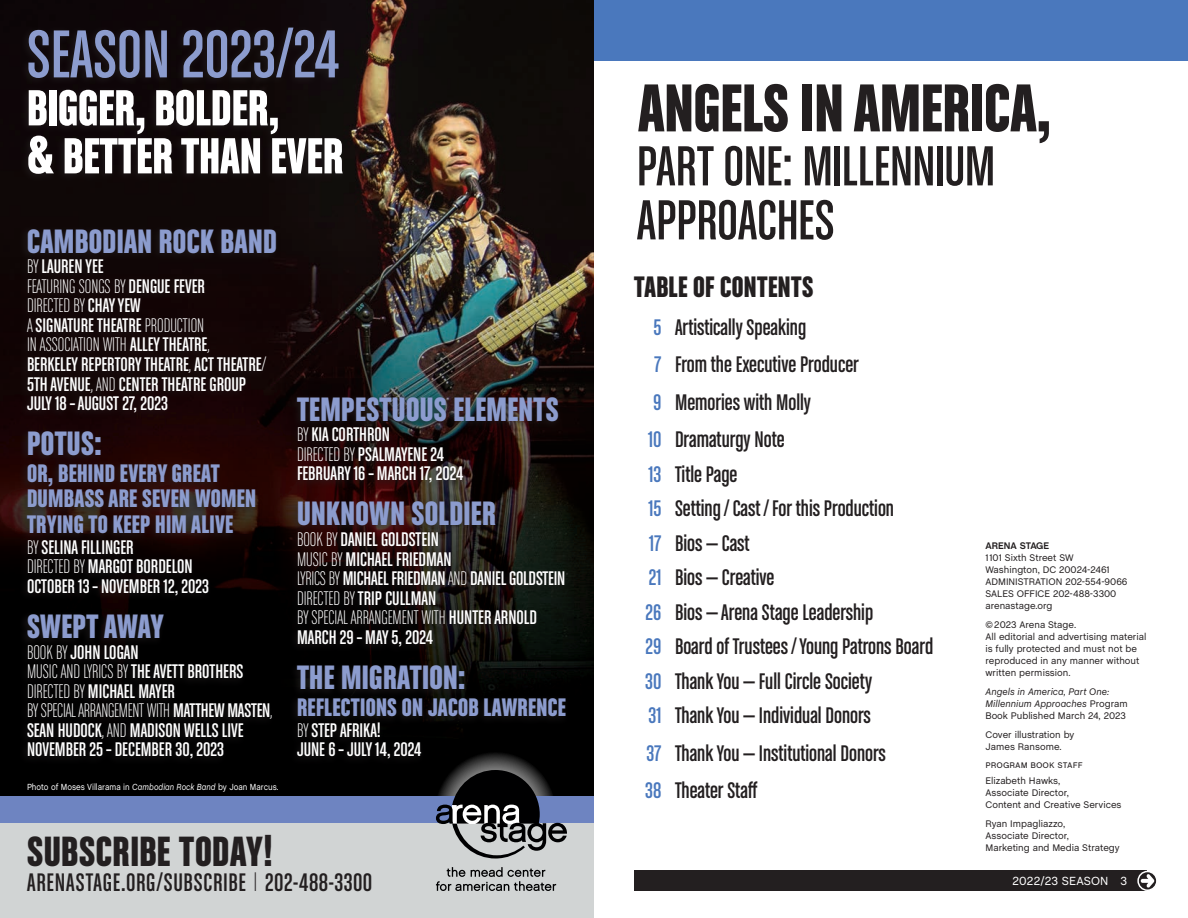
<style>
.page{position:relative;width:1188px;height:918px;background:#fff}
.page>*{position:absolute;margin:0;border:0;box-sizing:border-box;transform-origin:0 0}
.TOC_Show_Title{font:72px "Chalet Comprime Hong Kong Sixty";color:#231f20}
.t1{font:72px "Chalet Comprime Cologne Sixty";color:#8c9cce}
.TOC_Show_Subtitle{font:60px/54px "Chalet Comprime Cologne Sixty";letter-spacing:-.01em;color:#231f20}
.t2{font:54px/48px "Chalet Comprime Hong Kong Sixty";color:#fff}
.t3{font:45px "Chalet Comprime Hong Kong Sixty";letter-spacing:.01em;color:#231f20}
.t4{font:36px "Chalet Comprime Hong Kong Sixty";letter-spacing:.01em;color:#8c9cce}
.TOC_Header{font:31.5px "Chalet Comprime Hong Kong Sixty";letter-spacing:.01em;color:#231f20}
.t5{font:27px/25.5px "Chalet Comprime Hong Kong Sixty";letter-spacing:.01em;color:#8c9cce}
.t6{font:27px "Chalet Comprime Cologne Sixty";letter-spacing:.025em;color:#231f20}
.TOC_Page_No___Sectio{font:24px "Chalet Comprime Cologne Sixty";color:#231f20}
.t7{font:21px/19.5px "Chalet Comprime Cologne Sixty";color:#fff}
.t8{font:12px "Chalet";letter-spacing:.01em;color:#fff}
.TOC_Credits{font:9.75px/12px "Chalet";color:#231f20}
.TOC_Credits-2{font:italic 9.75px/12px "Chalet";color:#231f20}
.TOC_Credits-3{font:700 9.75px "Chalet";color:#231f20}
.t9{font:9px "Chalet";color:#fff;scale:.9 1}
.s1{font-family:"Chalet Comprime Milan Sixty"}
.s2{font-style:italic}
.s3{color:#4a78bd}
.s4{font-style:normal}
</style>
<div class="page">
<div style="left:594px;top:0;width:594px;height:61px;background:#4a78bd"></div>
<div style="left:634px;top:871px;width:514px;height:20px;background:#231f20"></div>
<svg style="left:1138px;top:872px;width:19px;height:18px"></svg>
<div style="left:1137px;top:871px;width:21px;height:20px;border:2px solid #fff;border-radius:50%"></div>
<svg style="left:1141px;top:874px;width:13px;height:14px"></svg>
<img style="left:0;top:0;width:594px;height:796px">
<div style="left:0;top:824px;width:594px;height:94px;background:#d1d4d4"></div>
<div style="left:0;top:796px;width:594px;height:28px;background:#6e84c1"></div>
<svg style="left:436px;top:867px;width:120px;height:24px"></svg>
<svg style="left:436px;top:770px;width:131px;height:89px"></svg>
<div style="left:19px;top:23px;width:328px;height:160px;background:#140e0e"></div>
<div style="left:18px;top:224px;width:552px;height:543px;background:#231f20;opacity:.75"></div>
<p class="t1" style="left:27px;top:14px;width:314px">SEASON 2023/24</p>
<p class="t2" style="left:27px;top:82px;width:318px">BIGGER, BOLDER,<br>&amp; BETTER THAN EVER</p>
<p class="t4" style="left:27px;top:220px;width:251px">CAMBODIAN ROCK BAND</p>
<p class="t7" style="left:27px;top:257px;width:241px"><span class="s1">BY</span> LAUREN YEE<br><span class="s1">FEATURING SONGS BY</span> DENGUE FEVER<br><span class="s1">DIRECTED BY</span> CHAY YEW<br><span class="s1">A</span> SIGNATURE THEATRE <span class="s1">PRODUCTION<br>IN ASSOCIATION WITH</span> ALLEY THEATRE<span class="s1">,<br></span>BERKELEY REPERTORY THEATRE<span class="s1">,</span> ACT THEATRE<span class="s1">/<br></span>5TH AVENUE<span class="s1">, AND</span> CENTER THEATRE GROUP<br>JULY 18 – AUGUST 27, 2023</p>
<p class="t4" style="left:27px;top:422px;width:76px">POTUS:</p>
<p class="t5" style="left:27px;top:459px;width:231px">OR, BEHIND EVERY GREAT<br>DUMBASS ARE SEVEN WOMEN<br>TRYING TO KEEP HIM ALIVE</p>
<p class="t7" style="left:27px;top:537px;width:184px"><span class="s1">BY</span> SELINA FILLINGER<br><span class="s1">DIRECTED BY</span> MARGOT BORDELON<br>OCTOBER 13 – NOVEMBER 12, 2023</p>
<p class="t4" style="left:27px;top:605px;width:138px">SWEPT AWAY</p>
<p class="t7" style="left:27px;top:642px;width:247px"><span class="s1">BOOK BY</span> JOHN LOGAN<br><span class="s1">MUSIC AND LYRICS BY</span> THE AVETT BROTHERS<br><span class="s1">DIRECTED BY</span> MICHAEL MAYER<br><span class="s1">BY SPECIAL ARRANGEMENT WITH</span> MATTHEW MASTEN<span class="s1">,<br></span>SEAN HUDOCK<span class="s1">, AND</span> MADISON WELLS LIVE<br>NOVEMBER 25 – DECEMBER 30, 2023</p>
<p class="t9" style="left:27px;top:781px;width:281px">Photo of Moses Villarama in <span class="s2">Cambodian Rock Band</span> by Joan Marcus.</p>
<p class="t4" style="left:297px;top:388px;width:263px">TEMPESTUOUS ELEMENTS</p>
<p class="t7" style="left:297px;top:425px;width:168px"><span class="s1">BY</span> KIA CORTHRON<br><span class="s1">DIRECTED BY</span> PSALMAYENE 24<br>FEBRUARY 16 – MARCH 17, 2024</p>
<p class="t4" style="left:297px;top:493px;width:200px">UNKNOWN SOLDIER</p>
<p class="t7" style="left:297px;top:529px;width:270px"><span class="s1">BOOK BY</span> DANIEL GOLDSTEIN<br><span class="s1">MUSIC BY</span> MICHAEL FRIEDMAN<br><span class="s1">LYRICS BY</span> MICHAEL FRIEDMAN <span class="s1">AND</span> DANIEL GOLDSTEIN<br><span class="s1">DIRECTED BY</span> TRIP CULLMAN<br><span class="s1">BY SPECIAL ARRANGEMENT WITH</span> HUNTER ARNOLD<br>MARCH 29 – MAY 5, 2024</p>
<p class="t4" style="left:297px;top:656px;width:170px">THE MIGRATION:</p>
<p class="t5" style="left:297px;top:693px;width:271px">REFLECTIONS ON JACOB LAWRENCE</p>
<p class="t7" style="left:297px;top:720px;width:126px"><span class="s1">BY</span> STEP AFRIKA!<br>JUNE 6 – JULY 14, 2024</p>
<p class="t3" style="left:27px;top:824px;width:248px">SUBSCRIBE TODAY!</p>
<p class="t6" style="left:27px;top:867px;width:347px">ARENASTAGE.ORG/SUBSCRIBE <span class="s1">|</span> 202-488-3300</p>
<p class="TOC_Show_Title" style="left:638px;top:66px;width:414px">ANGELS IN AMERICA,</p>
<p class="TOC_Show_Subtitle" style="left:637px;top:138px;width:360px">PART ONE: MILLENNIUM<br>APPROACHES</p>
<p class="TOC_Header" style="left:634px;top:269px;width:181px">TABLE OF CONTENTS</p>
<p class="TOC_Page_No___Sectio" style="left:653px;top:314px;width:154px"><span class="s3">5</span> Artistically Speaking</p>
<p class="TOC_Page_No___Sectio" style="left:654px;top:351px;width:206px"><span class="s3">7</span> From the Executive Producer</p>
<p class="TOC_Page_No___Sectio" style="left:653px;top:389px;width:159px"><span class="s3">9</span> Memories with Molly</p>
<p class="TOC_Page_No___Sectio" style="left:648px;top:426px;width:138px"><span class="s3">10</span> Dramaturgy Note</p>
<p class="TOC_Page_No___Sectio" style="left:649px;top:461px;width:90px"><span class="s3">13</span> Title Page</p>
<p class="TOC_Page_No___Sectio" style="left:648px;top:495px;width:247px"><span class="s3">15</span> Setting/Cast /For this Production</p>
<p class="TOC_Page_No___Sectio" style="left:649px;top:530px;width:102px"><span class="s3">17</span> Bios—Cast</p>
<p class="TOC_Page_No___Sectio" style="left:649px;top:564px;width:127px"><span class="s3">21</span> Bios—Creative</p>
<p class="TOC_Page_No___Sectio" style="left:646px;top:599px;width:229px"><span class="s3">26</span> Bios—Arena Stage Leadership</p>
<p class="TOC_Page_No___Sectio" style="left:646px;top:633px;width:289px"><span class="s3">29</span> Board of Trustees/Young Patrons Board</p>
<p class="TOC_Page_No___Sectio" style="left:645px;top:668px;width:228px"><span class="s3">30</span> Thank You—Full Circle Society</p>
<p class="TOC_Page_No___Sectio" style="left:649px;top:702px;width:224px"><span class="s3">31</span> Thank You—Individual Donors</p>
<p class="TOC_Page_No___Sectio" style="left:647px;top:740px;width:241px"><span class="s3">37</span> Thank You—Institutional Donors</p>
<p class="TOC_Page_No___Sectio" style="left:645px;top:777px;width:114px"><span class="s3">38</span> Theater Staff</p>
<p class="TOC_Credits-3" style="left:986px;top:540px;width:65px">ARENA STAGE</p>
<p class="TOC_Credits" style="left:986px;top:552px;width:90px">1101 Sixth Street SW</p>
<p class="TOC_Credits" style="left:986px;top:564px;width:126px">Washington, DC 20024-2461</p>
<p class="TOC_Credits" style="left:986px;top:576px;width:144px">ADMINISTRATION 202-554-9066</p>
<p class="TOC_Credits" style="left:986px;top:588px;width:132px">SALES OFFICE 202-488-3300</p>
<p class="TOC_Credits" style="left:986px;top:600px;width:69px">arenastage.org</p>
<p class="TOC_Credits" style="left:986px;top:619px;width:92px">©2023 Arena Stage.</p>
<p class="TOC_Credits" style="left:986px;top:631px;width:163px">All editorial and advertising material is fully protected and must not be reproduced in any manner without written permission.</p>
<p class="TOC_Credits-2" style="left:986px;top:686px;width:144px">Angels in America, Part One:<br>Millennium Approaches <span class="s4">Program<br>Book Published March 24, 2023</span></p>
<p class="TOC_Credits" style="left:986px;top:728px;width:90px">Cover illustration by<br>James Ransome.</p>
<p class="TOC_Credits" style="left:986px;top:759px;width:99px">program book staff</p>
<p class="TOC_Credits" style="left:986px;top:775px;width:138px">Elizabeth Hawks,<br>Associate Director,<br>Content and Creative Services</p>
<p class="TOC_Credits" style="left:986px;top:817px;width:136px">Ryan Impagliazzo,<br>Associate Director,<br>Marketing and Media Strategy</p>
<p class="t8" style="left:1013px;top:874px;width:116px">2022/23 SEASON 3</p>
</div>
